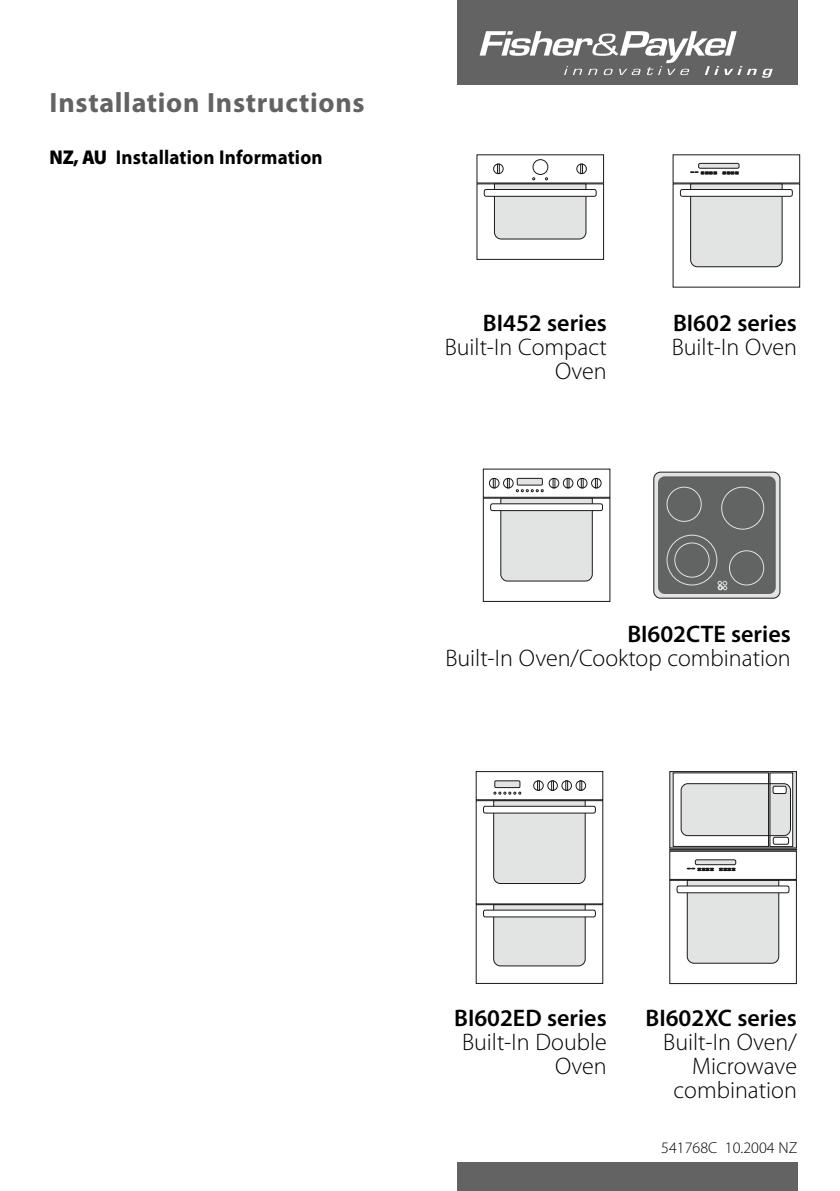
<style>
.page{position:relative;width:840px;height:1191px;background:#fff}
.page>*{position:absolute;margin:0;border:0;box-sizing:border-box;transform-origin:0 0}
.t1{font:700 28px "Myriad Pro";letter-spacing:.025em;color:#636363}
.t2{font:300 24px/24px "Myriad Pro";color:#000;text-align:right}
.t3{font:600 24px "Myriad Pro";color:#000}
.t4{font:700 20px "Myriad Pro";letter-spacing:.01em;color:#000;scale:.95 1}
.t5{font:300 16px "Myriad Pro";color:#000}
.s1{font-weight:900}
</style>
<div class="page">
<div style="left:456px;top:1px;width:341px;height:84px;background:#636363"></div>
<svg style="left:479px;top:31px;width:293px;height:47px"></svg>
<div style="left:456px;top:1162px;width:341px;height:29px;background:#636363"></div>
<svg style="left:689px;top:183px;width:93px;height:84px;background:#dadbdb"></svg>
<div style="left:679px;top:189px;width:113px;height:8px;background:#fff;border:1px solid #1a1a1a;border-radius:3px"></div>
<svg style="left:698px;top:163px;width:41px;height:5px"></svg>
<svg style="left:690px;top:171px;width:48px;height:3px"></svg>
<div style="left:476px;top:184px;width:127px;height:76px;background:#fff;border:1px solid #1a1a1a"></div>
<div style="left:483px;top:189px;width:113px;height:8px;background:#fff;border:1px solid #1a1a1a;border-radius:3px"></div>
<svg style="left:493px;top:164px;width:93px;height:76px"></svg>
<div style="left:532px;top:159px;width:16px;height:16px;border:1px solid #1a1a1a;border-radius:50%"></div>
<div style="left:669px;top:880px;width:127px;height:104px;background:#fff;border:1px solid #1a1a1a"></div>
<div style="left:669px;top:851px;width:127px;height:28px;background:#fff;border:1px solid #1a1a1a"></div>
<svg style="left:694px;top:859px;width:41px;height:6px"></svg>
<svg style="left:686px;top:868px;width:49px;height:3px"></svg>
<div style="left:669px;top:848px;width:127px;height:2px;background:#fff;border:1px solid #1a1a1a"></div>
<svg style="left:669px;top:771px;width:127px;height:77px"></svg>
<svg style="left:771px;top:774px;width:19px;height:71px"></svg>
<div style="left:769px;top:772px;width:23px;height:75px;border:1px solid #1a1a1a"></div>
<div style="left:772px;top:837px;width:16px;height:7px;border:1px solid #1a1a1a;border-radius:2px"></div>
<div style="left:672px;top:773px;width:96px;height:73px;background:#fff"></div>
<svg style="left:686px;top:879px;width:93px;height:84px;background:#d8d9d9"></svg>
<div style="left:676px;top:885px;width:113px;height:8px;background:#fff;border:1px solid #1a1a1a;border-radius:3px"></div>
<svg style="left:680px;top:783px;width:110px;height:53px;background:#d5d6d6"></svg>
<svg style="left:493px;top:904px;width:92px;height:62px;background:#d7d9d8"></svg>
<div style="left:482px;top:909px;width:113px;height:8px;background:#fff;border:1px solid #1a1a1a;border-radius:3px"></div>
<svg style="left:493px;top:800px;width:92px;height:84px;background:#d7d9d8"></svg>
<div style="left:482px;top:806px;width:113px;height:7px;background:#fff;border:1px solid #1a1a1a;border-radius:3px"></div>
<div style="left:475px;top:771px;width:127px;height:29px;background:#fff;border:1px solid #1a1a1a"></div>
<div style="left:533px;top:780px;width:10px;height:10px;border:1px solid #1a1a1a;border-radius:50%"></div>
<svg style="left:537px;top:780px;width:2px;height:10px"></svg>
<div style="left:561px;top:780px;width:10px;height:10px;border:1px solid #1a1a1a;border-radius:50%"></div>
<svg style="left:565px;top:780px;width:2px;height:10px"></svg>
<div style="left:547px;top:780px;width:10px;height:10px;border:1px solid #1a1a1a;border-radius:50%"></div>
<svg style="left:551px;top:780px;width:2px;height:10px"></svg>
<div style="left:575px;top:780px;width:10px;height:10px;border:1px solid #1a1a1a;border-radius:50%"></div>
<svg style="left:579px;top:780px;width:2px;height:10px"></svg>
<div style="left:494px;top:780px;width:26px;height:8px;background:#e2e4e3;border:1px solid #1a1a1a"></div>
<svg style="left:493px;top:792px;width:28px;height:2px"></svg>
<div style="left:482px;top:498px;width:128px;height:104px;background:#fff;border:1px solid #1a1a1a"></div>
<svg style="left:489px;top:503px;width:113px;height:8px"></svg>
<div style="left:591px;top:478px;width:10px;height:10px;border:1px solid #1a1a1a;border-radius:50%"></div>
<div style="left:489px;top:478px;width:10px;height:10px;border:1px solid #1a1a1a;border-radius:50%"></div>
<svg style="left:492px;top:478px;width:105px;height:103px"></svg>
<div style="left:653px;top:472px;width:126px;height:126px;background:#e2e4e3;border:1px solid #1a1a1a;border-radius:7px"></div>
<div style="left:657px;top:476px;width:118px;height:118px;background:#616463;border-radius:7px"></div>
<svg style="left:666px;top:486px;width:97px;height:104px"></svg>
<p class="t1" style="left:50px;top:92px;width:316px">Installation Instructions</p>
<p class="t4" style="left:50px;top:149px;width:289px"><span class="s1">NZ, AU</span> Installation Information</p>
<p class="t3" style="left:482px;top:314px;width:125px">BI452 series</p>
<p class="t2" style="left:444px;top:337px;width:163px">Built-In Compact<br>Oven</p>
<p class="t3" style="left:672px;top:314px;width:125px">BI602 series</p>
<p class="t2" style="left:671px;top:337px;width:127px">Built-In Oven</p>
<p class="t3" style="left:627px;top:624px;width:165px">BI602CTE series</p>
<p class="t2" style="left:445px;top:648px;width:347px">Built-In Oven/Cooktop combination</p>
<p class="t3" style="left:454px;top:1009px;width:154px">BI602ED series</p>
<p class="t2" style="left:462px;top:1032px;width:146px">Built-In Double<br>Oven</p>
<p class="t3" style="left:645px;top:1009px;width:153px">BI602XC series</p>
<p class="t2" style="left:663px;top:1032px;width:135px">Built-In Oven/<br>Microwave combination</p>
<p class="t5" style="left:661px;top:1141px;width:137px">541768C 10.2004 NZ</p>
</div>
